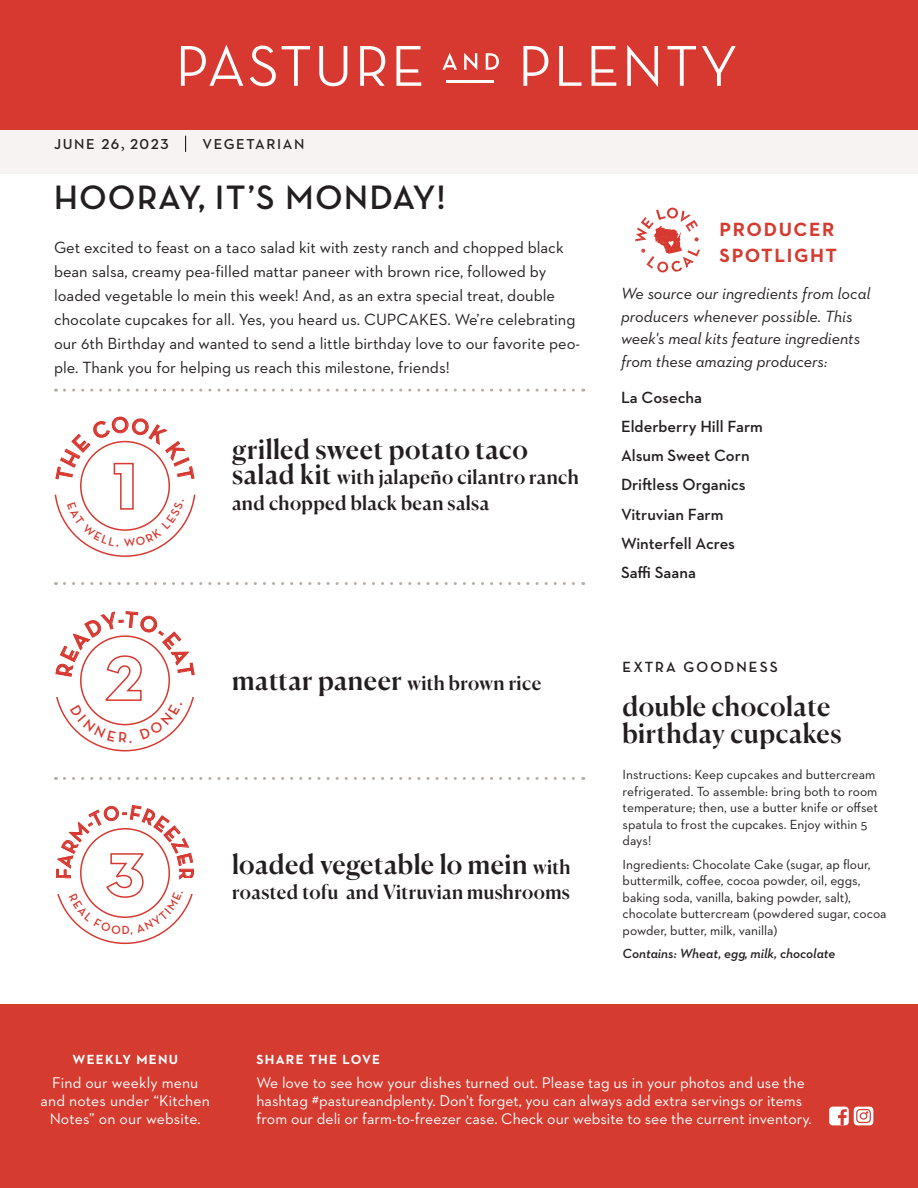
<style>
.page{position:relative;width:918px;height:1188px;background:#fff}
.page>*{position:absolute;margin:0;border:0;box-sizing:border-box;transform-origin:0 0}
.t1{font:700 34.5px "Neutraface Display";letter-spacing:.05em;color:#231f20}
.t2{font:500 27px/27px "Canela";letter-spacing:.015em;color:#231f20}
.t3{font:700 20.25px "Neutraface Display";color:#d73830}
.t4{font:500 19.5px/25.5px "Canela";letter-spacing:.015em;color:#231f20}
.t5{font:700 19.5px/25.5px "Neutraface 2 Text";letter-spacing:.08em;color:#d63b30}
.description-centered{font:16.5px/24px "Neutraface 2 Text";color:#231f20}
.t6{font:italic 16.5px/22.5px "Neutraface 2 Text";color:#231f20}
.t7{font:600 16.5px "Neutraface 2 Text";color:#231f20}
.t8{font:15.75px/18px "Neutraface 2 Text";color:#fff}
.t9{font:700 15px "Neutraface Display";letter-spacing:.145em;color:#231f20}
.t10{font:600 14.7px "Neutraface 2 Text";letter-spacing:.11em;color:#231f20}
.t11{font:13.5px/16.5px "Neutraface 2 Text";color:#231f20}
.t12{font:italic 600 13.5px "Neutraface 2 Text";color:#231f20}
.t13{font:700 13.5px "Neutraface 2 Text";letter-spacing:.09em;color:#fff}
.s1{font-family:"Minion Pro";font-weight:400;font-size:18px}
.s2{font-size:27px}
.s3{font-size:19.5px}
</style>
<div class="page">
<div style="left:0;top:129px;width:918px;height:45px;background:#f7f3f2"></div>
<div style="left:0;top:1004px;width:918px;height:184px;background:#d63b30"></div>
<div style="left:0;top:0;width:918px;height:130px;background:#d73830"></div>
<hr style="left:446px;top:80px;width:48px;height:2px;background:#fff">
<svg style="left:181px;top:45px;width:62px;height:41px"></svg>
<svg style="left:250px;top:46px;width:26px;height:40px"></svg>
<svg style="left:282px;top:46px;width:28px;height:40px"></svg>
<svg style="left:319px;top:46px;width:28px;height:40px"></svg>
<svg style="left:360px;top:46px;width:25px;height:40px"></svg>
<svg style="left:396px;top:46px;width:25px;height:40px"></svg>
<svg style="left:442px;top:53px;width:15px;height:17px"></svg>
<svg style="left:464px;top:53px;width:13px;height:17px"></svg>
<svg style="left:486px;top:53px;width:13px;height:17px"></svg>
<svg style="left:523px;top:46px;width:25px;height:40px"></svg>
<svg style="left:559px;top:46px;width:22px;height:40px"></svg>
<svg style="left:592px;top:46px;width:24px;height:40px"></svg>
<svg style="left:627px;top:45px;width:31px;height:42px"></svg>
<svg style="left:668px;top:46px;width:28px;height:40px"></svg>
<svg style="left:702px;top:46px;width:34px;height:40px"></svg>
<svg style="left:64px;top:389px;width:520px;height:3px"></svg>
<svg style="left:64px;top:582px;width:520px;height:3px"></svg>
<svg style="left:64px;top:777px;width:520px;height:3px"></svg>
<svg style="left:635px;top:207px;width:65px;height:66px"></svg>
<div style="left:829px;top:1107px;width:20px;height:18px;background:#fff;border-radius:4px"></div>
<svg style="left:838px;top:1109px;width:9px;height:16px"></svg>
<div style="left:854px;top:1107px;width:19px;height:18px;background:#fff;border-radius:4px"></div>
<svg style="left:857px;top:1110px;width:13px;height:12px"></svg>
<div style="left:856px;top:1109px;width:15px;height:14px;border:1px solid #d73830;border-radius:3px"></div>
<div style="left:860px;top:1113px;width:7px;height:6px;background:#fff;border-radius:50%"></div>
<div style="left:860px;top:1112px;width:7px;height:8px;border:1px solid #d73830;border-radius:50%"></div>
<svg style="left:185px;top:136px;width:1px;height:16px"></svg>
<svg style="left:55px;top:416px;width:140px;height:141px"></svg>
<svg style="left:55px;top:611px;width:140px;height:140px"></svg>
<svg style="left:56px;top:805px;width:138px;height:139px"></svg>
<p class="t10" style="left:54px;top:135px;width:116px">JUNE 26<span class="s1">,</span> 2023</p>
<p class="t10" style="left:203px;top:135px;width:103px">VEGETARIAN</p>
<p class="t1" style="left:54px;top:178px;width:393px">HOORAY, IT’S MONDAY!</p>
<p class="description-centered" style="left:54px;top:235px;width:528px">Get excited to feast on a taco salad kit with zesty ranch and chopped black bean salsa, creamy pea-filled mattar paneer with brown rice, followed by loaded vegetable lo mein this week! And, as an extra special treat, double chocolate cupcakes for all. Yes, you heard us. CUPCAKES. We’re celebrating our 6th Birthday and wanted to send a little birthday love to our favorite peo&shy;ple. Thank you for helping us reach this milestone, friends!</p>
<p class="t2" style="left:232px;top:433px;width:297px">grilled sweet potato taco</p>
<p class="t4" style="left:232px;top:463px;width:348px"><span class="s2">salad kit</span> with jalapeño cilantro ranch and chopped black bean salsa</p>
<p class="t3" style="left:122px;top:801px;width:7px">-</p>
<p class="t4" style="left:232px;top:668px;width:311px"><span class="s2">mattar paneer</span> with brown rice</p>
<p class="t3" style="left:198px;top:868px;width:40px;rotate:90deg">RRR</p>
<p class="t2" style="left:232px;top:849px;width:340px">loaded vegetable lo mein <span class="s3">with</span></p>
<p class="t4" style="left:232px;top:878px;width:339px">roasted tofu and Vitruvian mushrooms</p>
<p class="t5" style="left:720px;top:216px;width:119px">PRODUCER<br>SPOTLIGHT</p>
<p class="t6" style="left:621px;top:282px;width:251px">We source our ingredients from local producers whenever possible. This week's meal kits feature ingredients from these amazing producers:</p>
<p class="t7" style="left:621px;top:387px;width:83px">La Cosecha</p>
<p class="t7" style="left:621px;top:416px;width:143px">Elderberry Hill Farm</p>
<p class="t7" style="left:621px;top:445px;width:130px">Alsum Sweet Corn</p>
<p class="t7" style="left:621px;top:474px;width:126px">Driftless Organics</p>
<p class="t7" style="left:621px;top:504px;width:104px">Vitruvian Farm</p>
<p class="t7" style="left:621px;top:533px;width:116px">Winterfell Acres</p>
<p class="t7" style="left:621px;top:562px;width:76px">Saffi Saana</p>
<p class="t9" style="left:623px;top:659px;width:157px">EXTRA GOODNESS</p>
<p class="t2" style="left:623px;top:690px;width:221px">double chocolate birthday cupcakes</p>
<p class="t11" style="left:623px;top:766px;width:257px">Instructions: Keep cupcakes and buttercream refrigerated. To assemble: bring both to room temperature; then, use a butter knife or offset spatula to frost the cupcakes. Enjoy within 5 days!</p>
<p class="t11" style="left:623px;top:856px;width:265px">Ingredients: Chocolate Cake (sugar, ap flour, buttermilk, coffee, cocoa powder, oil, eggs, baking soda, vanilla, baking powder, salt), chocolate buttercream (powdered sugar, cocoa powder, butter, milk, vanilla)</p>
<p class="t12" style="left:623px;top:945px;width:214px">Contains: Wheat, egg, milk, chocolate</p>
<p class="t13" style="left:73px;top:1050px;width:107px">WEEKLY MENU</p>
<p class="t8" style="left:41px;top:1074px;width:171px;text-align:center">Find our weekly menu and notes under “Kitchen<br>Notes” on our website.</p>
<p class="t13" style="left:256px;top:1050px;width:125px">SHARE THE LOVE</p>
<p class="t8" style="left:256px;top:1074px;width:557px">We love to see how your dishes turned out. Please tag us in your photos and use the hashtag #pastureandplenty. Don't forget, you can always add extra servings or items from our deli or farm-to-freezer case. Check our website to see the current inventory.</p>
</div>
